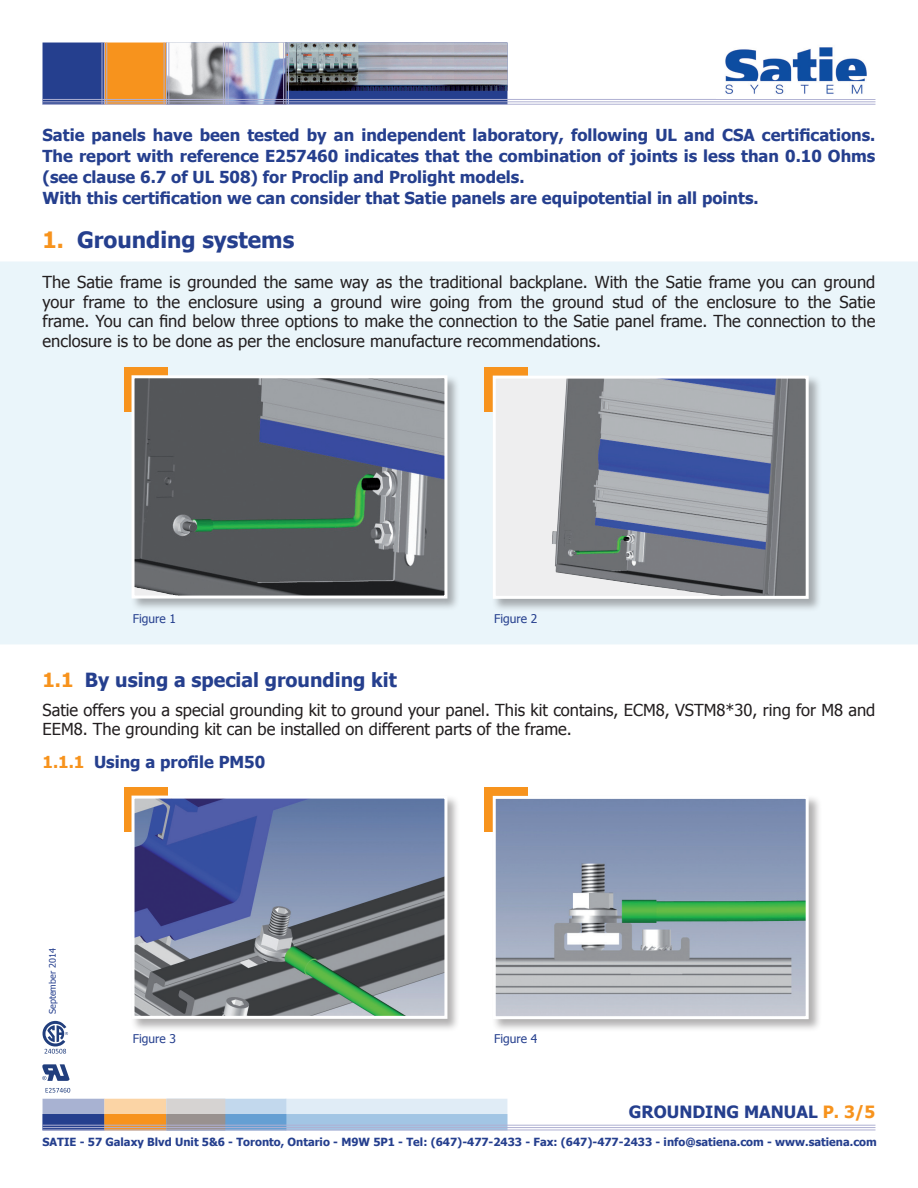
<style>
.page{position:relative;width:918px;height:1188px;background:#fff}
.page>*{position:absolute;margin:0;border:0;box-sizing:border-box;transform-origin:0 0}
.t1{font:700 22.5px "Tahoma";color:#253f8e}
.t2{font:700 19.5px "Tahoma";color:#253f8e}
.t3{font:700 16.95px "Tahoma";color:#253f8e}
.t4{font:16.5px/19.5px "Tahoma";color:#231f20;text-align:justify}
.t5{font:700 16.5px/21px "Tahoma";color:#253f8e}
.t6{font:12px "Tahoma";color:#253f8e}
.t7{font:700 11.25px "Tahoma";color:#253f8e}
.t8{font:9px "Tahoma";color:#253f8e}
.s1{color:#f7931d}
</style>
<div class="page">
<div style="left:0;top:261px;width:918px;height:383px;background:#eaf5fa"></div>
<svg style="left:43px;top:43px;width:464px;height:61px;background:#857884"></svg>
<img style="left:287px;top:43px;width:220px;height:48px">
<img style="left:167px;top:43px;width:58px;height:61px">
<hr style="left:43px;top:101px;width:832px;height:1px;background:#afb0d2">
<hr style="left:43px;top:99px;width:832px;height:1px;background:#afb0d2">
<hr style="left:43px;top:104px;width:832px;height:1px;background:#afb0d2">
<hr style="left:104px;top:43px;width:1px;height:61px;background:#afb0d2">
<hr style="left:102px;top:43px;width:1px;height:61px;background:#afb0d2">
<hr style="left:106px;top:43px;width:1px;height:61px;background:#afb0d2">
<hr style="left:166px;top:43px;width:1px;height:61px;background:#afb0d2">
<hr style="left:164px;top:43px;width:1px;height:61px;background:#afb0d2">
<hr style="left:168px;top:43px;width:1px;height:61px;background:#afb0d2">
<hr style="left:225px;top:43px;width:1px;height:61px;background:#afb0d2">
<hr style="left:223px;top:43px;width:1px;height:61px;background:#afb0d2">
<hr style="left:228px;top:43px;width:1px;height:61px;background:#afb0d2">
<hr style="left:286px;top:43px;width:1px;height:61px;background:#afb0d2">
<hr style="left:283px;top:43px;width:1px;height:61px;background:#afb0d2">
<hr style="left:288px;top:43px;width:1px;height:61px;background:#afb0d2">
<img style="left:725px;top:47px;width:142px;height:47px">
<svg style="left:43px;top:1099px;width:464px;height:31px;background:#b7bfca"></svg>
<hr style="left:43px;top:1127px;width:832px;height:1px;background:#afb0d2">
<hr style="left:43px;top:1125px;width:832px;height:1px;background:#afb0d2">
<hr style="left:43px;top:1130px;width:832px;height:1px;background:#afb0d2">
<svg style="left:42px;top:1064px;width:27px;height:17px"></svg>
<svg style="left:46px;top:1088px;width:24px;height:5px"></svg>
<svg style="left:43px;top:1021px;width:25px;height:33px"></svg>
<div style="left:124px;top:367px;width:44px;height:44px;background:#f7931d"></div>
<div style="left:131px;top:374px;width:330px;height:238px;background:#231f20;opacity:.35"></div>
<img style="left:136px;top:379px;width:307px;height:216px">
<div style="left:132px;top:375px;width:315px;height:224px;border:3px solid #fff"></div>
<div style="left:124px;top:788px;width:44px;height:44px;background:#f7931d"></div>
<div style="left:131px;top:795px;width:330px;height:237px;background:#231f20;opacity:.35"></div>
<img style="left:136px;top:800px;width:307px;height:215px">
<div style="left:132px;top:796px;width:315px;height:223px;border:3px solid #fff"></div>
<div style="left:484px;top:367px;width:44px;height:44px;background:#f7931d"></div>
<div style="left:492px;top:375px;width:330px;height:237px;background:#231f20;opacity:.35"></div>
<div style="left:494px;top:377px;width:313px;height:220px;background:#eeeeef"></div>
<img style="left:552px;top:380px;width:253px;height:215px">
<div style="left:493px;top:376px;width:316px;height:223px;border:3px solid #fff"></div>
<div style="left:484px;top:788px;width:44px;height:44px;background:#f7931d"></div>
<div style="left:492px;top:795px;width:330px;height:237px;background:#231f20;opacity:.35"></div>
<img style="left:497px;top:800px;width:308px;height:215px">
<div style="left:493px;top:796px;width:316px;height:223px;border:3px solid #fff"></div>
<p class="t5" style="left:43px;top:124px;width:834px">Satie panels have been tested by an independent laboratory, following UL and CSA certifications.<br>The report with reference E257460 indicates that the combination of joints is less than 0.10 Ohms (see clause 6.7 of UL 508) for Proclip and Prolight models.<br>With this certification we can consider that Satie panels are equipotential in all points.</p>
<h1 class="t1" style="left:43px;top:224px;width:253px"><span class="s1">1.</span> Grounding systems</h1>
<p class="t4" style="left:43px;top:272px;width:834px">The Satie frame is grounded the same way as the traditional backplane. With the Satie frame you can ground your frame to the enclosure using a ground wire going from the ground stud of the enclosure to the Satie frame. You can find below three options to make the connection to the Satie panel frame. The connection to the enclosure is to be done as per the enclosure manufacture recommendations.</p>
<p class="t6" style="left:133px;top:610px;width:45px">Figure 1</p>
<p class="t6" style="left:494px;top:610px;width:45px">Figure 2</p>
<p class="t2" style="left:43px;top:667px;width:356px"><span class="s1">1.1</span> By using a special grounding kit</p>
<p class="t4" style="left:43px;top:699px;width:834px">Satie offers you a special grounding kit to ground your panel. This kit contains, ECM8, VSTM8*30, ring for M8 and<br>EEM8. The grounding kit can be installed on different parts of the frame.</p>
<p class="t5" style="left:43px;top:750px;width:224px"><span class="s1">1.1.1</span> Using a profile PM50</p>
<p class="t8" style="left:46px;top:1014px;width:67px;rotate:-90deg">September 2014</p>
<p class="t6" style="left:133px;top:1030px;width:45px">Figure 3</p>
<p class="t6" style="left:494px;top:1030px;width:45px">Figure 4</p>
<p class="t3" style="left:629px;top:1100px;width:248px">GROUNDING MANUAL <span class="s1">P. 3/5</span></p>
<p class="t7" style="left:43px;top:1134px;width:836px">SATIE - 57 Galaxy Blvd Unit 5&amp;6 - Toronto, Ontario - M9W 5P1 - Tel: (647)-477-2433 - Fax: (647)-477-2433 - info@satiena.com - www.satiena.com</p>
</div>
